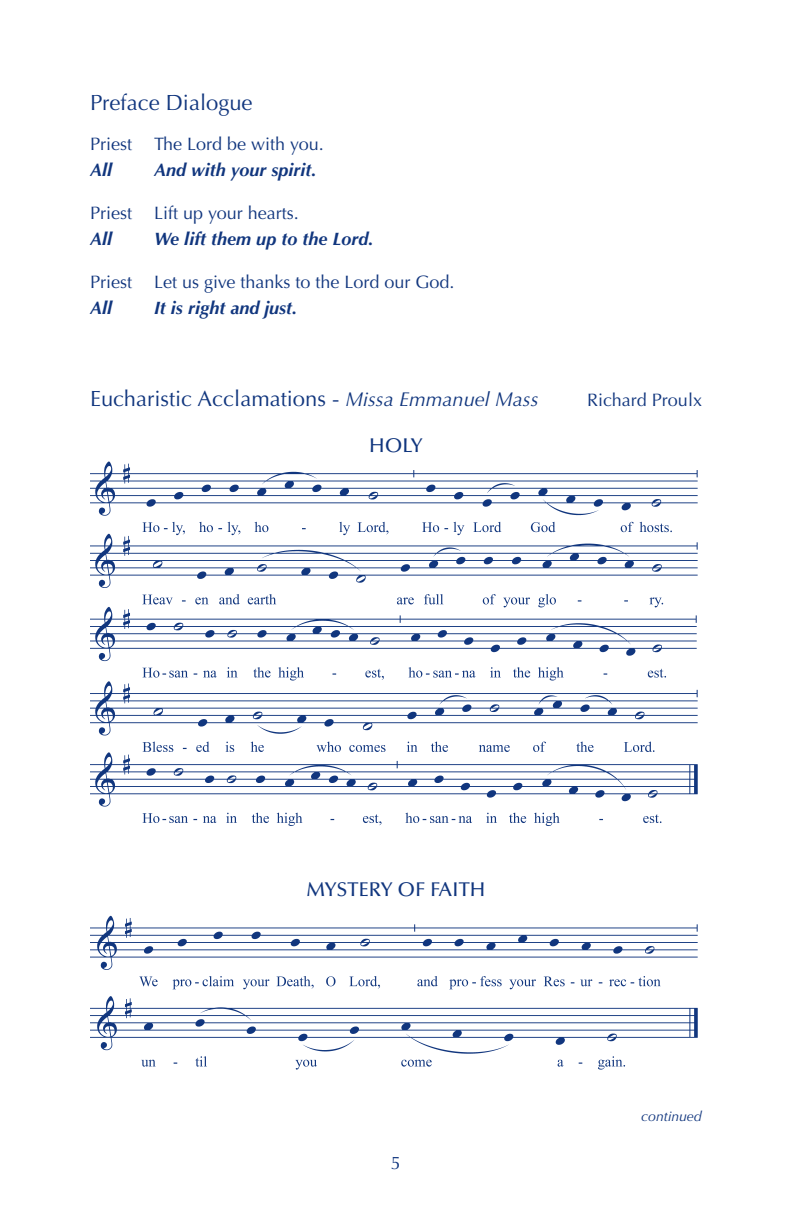
<style>
.page{position:relative;width:792px;height:1224px;background:#fff}
.page>*{position:absolute;margin:0;border:0;box-sizing:border-box;transform-origin:0 0}
.t1{font:22px "Optima";color:#11367e}
.t2{font:500 20px "Optima";color:#11367e}
.t3{font:18px "Optima";color:#11367e}
.t4{font:italic 700 18px "Optima";color:#11367e}
.t5{font:italic 14px "Optima";color:#11367e}
.s1{font-style:italic;font-size:20px}
</style>
<div class="page">
<img style="left:90px;top:461px;width:608px;height:365px">
<img style="left:90px;top:915px;width:608px;height:155px">
<p class="t1" style="left:90px;top:90px;width:164px">Preface Dialogue</p>
<p class="t3" style="left:90px;top:133px;width:235px">Priest The Lord be with you.</p>
<p class="t4" style="left:90px;top:159px;width:24px">All</p>
<p class="t4" style="left:154px;top:159px;width:164px">And with your spirit.</p>
<p class="t3" style="left:90px;top:202px;width:210px">Priest Lift up your hearts.</p>
<p class="t4" style="left:90px;top:228px;width:24px">All</p>
<p class="t4" style="left:154px;top:228px;width:221px">We lift them up to the Lord.</p>
<p class="t3" style="left:90px;top:272px;width:366px">Priest Let us give thanks to the Lord our God.</p>
<p class="t4" style="left:90px;top:297px;width:24px">All</p>
<p class="t4" style="left:154px;top:297px;width:145px">It is right and just.</p>
<p class="t1" style="left:90px;top:386px;width:450px">Eucharistic Acclamations - <span class="s1">Missa Emmanuel Mass</span></p>
<p class="t3" style="left:587px;top:390px;width:116px">Richard Proulx</p>
<p class="t2" style="left:369px;top:434px;width:55px">HOLY</p>
<p class="t2" style="left:307px;top:878px;width:180px">MYSTERY OF FAITH</p>
<p class="t3" style="left:391px;top:1152px;width:12px">5</p>
<p class="t5" style="left:641px;top:1108px;width:62px">continued</p>
</div>
